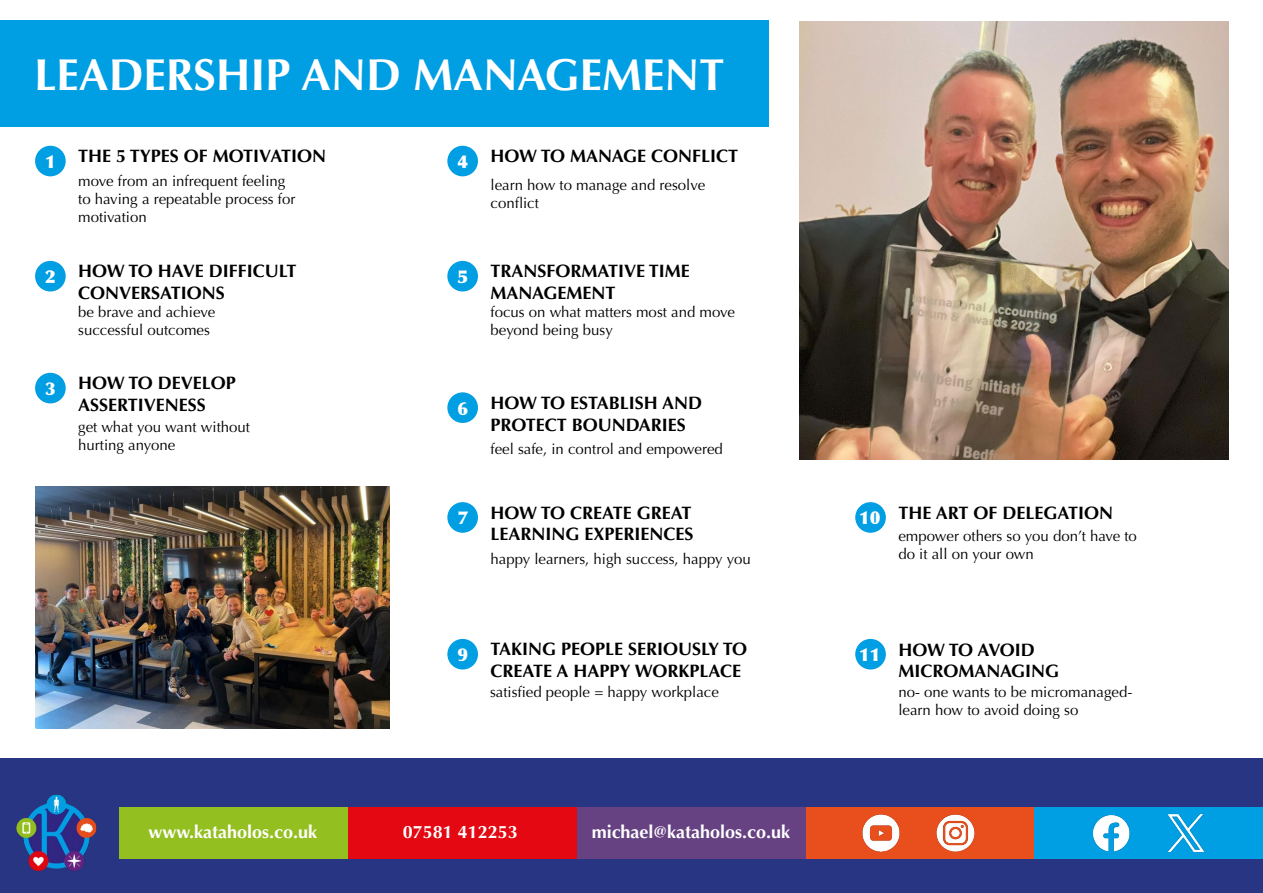
<style>
.page{position:relative;width:1263px;height:893px;background:#fff}
.page>*{position:absolute;margin:0;border:0;box-sizing:border-box;transform-origin:0 0}
.t1{font:700 44.85px "Optima";color:#fff}
.t2{font:700 18px/21.6px "Optima";color:#000}
.t3{font:700 18px "Optima";color:#fff}
.t4{font:900 18px "Optima";color:#fff}
.t5{font:15px/18px "Optima";color:#000}
</style>
<div class="page">
<div style="left:0;top:758px;width:1263px;height:135px;background:#283583"></div>
<div style="left:1034px;top:807px;width:229px;height:51px;background:#009ee3"></div>
<div style="left:805px;top:807px;width:229px;height:51px;background:#e84f1c"></div>
<div style="left:577px;top:807px;width:228px;height:51px;background:#664282"></div>
<div style="left:348px;top:807px;width:229px;height:51px;background:#e30812"></div>
<div style="left:119px;top:807px;width:229px;height:51px;background:#94bf21"></div>
<img style="left:16px;top:794px;width:81px;height:78px">
<img style="left:1093px;top:815px;width:37px;height:37px">
<img style="left:936px;top:814px;width:39px;height:38px">
<img style="left:1167px;top:814px;width:38px;height:39px">
<img style="left:862px;top:814px;width:38px;height:38px">
<div style="left:0;top:20px;width:768px;height:106px;background:#009ee3"></div>
<div style="left:855px;top:502px;width:31px;height:31px;background:#009ee3;border-radius:50%"></div>
<div style="left:855px;top:639px;width:31px;height:30px;background:#009ee3;border-radius:50%"></div>
<div style="left:35px;top:146px;width:31px;height:30px;background:#009ee3;border-radius:50%"></div>
<div style="left:447px;top:392px;width:31px;height:31px;background:#009ee3;border-radius:50%"></div>
<div style="left:35px;top:261px;width:31px;height:30px;background:#009ee3;border-radius:50%"></div>
<div style="left:447px;top:502px;width:31px;height:31px;background:#009ee3;border-radius:50%"></div>
<div style="left:35px;top:373px;width:31px;height:30px;background:#009ee3;border-radius:50%"></div>
<div style="left:447px;top:146px;width:31px;height:30px;background:#009ee3;border-radius:50%"></div>
<div style="left:447px;top:639px;width:31px;height:30px;background:#009ee3;border-radius:50%"></div>
<div style="left:447px;top:261px;width:31px;height:30px;background:#009ee3;border-radius:50%"></div>
<img style="left:35px;top:487px;width:354px;height:241px">
<img style="left:799px;top:21px;width:430px;height:438px">
<h1 class="t1" style="left:34px;top:49px;width:692px">LEADERSHIP AND MANAGEMENT</h1>
<p class="t4" style="left:45px;top:151px;width:12px">1</p>
<p class="t2" style="left:78px;top:146px;width:249px">THE 5 TYPES OF MOTIVATION</p>
<p class="t5" style="left:78px;top:172px;width:219px">move from an infrequent feeling to having a repeatable process for motivation</p>
<p class="t4" style="left:45px;top:266px;width:12px">2</p>
<p class="t4" style="left:45px;top:378px;width:12px">3</p>
<p class="t2" style="left:78px;top:261px;width:220px">HOW TO HAVE DIFFICULT<br>CONVERSATIONS</p>
<p class="t5" style="left:78px;top:303px;width:139px">be brave and achieve successful outcomes</p>
<p class="t2" style="left:78px;top:373px;width:159px">HOW TO DEVELOP<br>ASSERTIVENESS</p>
<p class="t5" style="left:78px;top:418px;width:173px">get what you want without hurting anyone</p>
<p class="t4" style="left:457px;top:151px;width:12px">4</p>
<p class="t4" style="left:457px;top:266px;width:12px">5</p>
<p class="t2" style="left:490px;top:146px;width:249px">HOW TO MANAGE CONFLICT</p>
<p class="t5" style="left:490px;top:176px;width:216px">learn how to manage and resolve conflict</p>
<p class="t2" style="left:490px;top:261px;width:201px">TRANSFORMATIVE TIME<br>MANAGEMENT</p>
<p class="t5" style="left:490px;top:303px;width:246px">focus on what matters most and move beyond being busy</p>
<p class="t4" style="left:457px;top:397px;width:12px">6</p>
<p class="t2" style="left:490px;top:392px;width:213px">HOW TO ESTABLISH AND<br>PROTECT BOUNDARIES</p>
<p class="t5" style="left:490px;top:440px;width:234px">feel safe, in control and empowered</p>
<p class="t4" style="left:457px;top:507px;width:12px">7</p>
<p class="t2" style="left:490px;top:502px;width:205px">HOW TO CREATE GREAT<br>LEARNING EXPERIENCES</p>
<p class="t5" style="left:490px;top:550px;width:262px">happy learners, high success, happy you</p>
<p class="t4" style="left:457px;top:644px;width:12px">9</p>
<p class="t2" style="left:490px;top:639px;width:258px">TAKING PEOPLE SERIOUSLY TO<br>CREATE A HAPPY WORKPLACE</p>
<p class="t5" style="left:490px;top:683px;width:230px">satisfied people = happy workplace</p>
<p class="t3" style="left:148px;top:821px;width:170px">www.kataholos.co.uk</p>
<p class="t3" style="left:403px;top:821px;width:117px">07581 412253</p>
<p class="t3" style="left:592px;top:821px;width:200px">michael@kataholos.co.uk</p>
<p class="t4" style="left:859px;top:507px;width:23px">10</p>
<p class="t2" style="left:898px;top:502px;width:216px">THE ART OF DELEGATION</p>
<p class="t5" style="left:898px;top:527px;width:240px">empower others so you don’t have to do it all on your own</p>
<p class="t4" style="left:859px;top:644px;width:23px">11</p>
<p class="t2" style="left:898px;top:639px;width:162px">HOW TO AVOID<br>MICROMANAGING</p>
<p class="t5" style="left:898px;top:683px;width:235px">no- one wants to be micromanaged&shy;learn how to avoid doing so</p>
</div>
